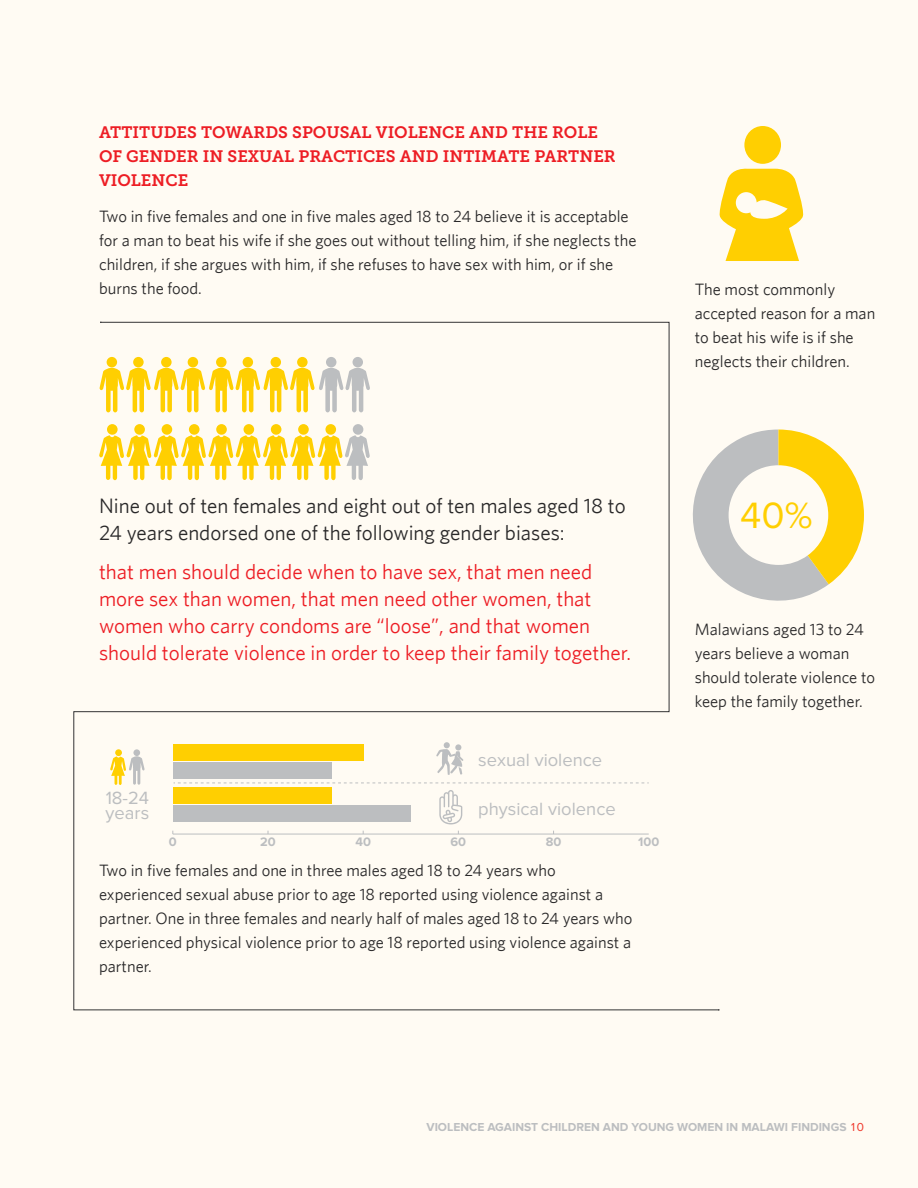
<style>
.page{position:relative;width:918px;height:1188px;background:#fffbf3}
.page>*{position:absolute;margin:0;border:0;box-sizing:border-box;transform-origin:0 0}
.t1{font:37.95px "Proxima Nova";color:#ffcf01}
.t2{font:21px/27px "Whitney";color:#ed1d24}
.t3{font:21px/27px "Whitney";color:#292829}
.t4{font:18.3px/15.3px "Proxima Nova";color:#bcbec0}
.t5{font:16.5px/24px "Whitney";color:#292829}
.t6{font:16.5px/24px "Museo Slab 700";color:#ed1d24}
.t7{font:700 12.75px "Proxima Nova";color:#bcbec0}
.t8{font:700 12px "Proxima Nova";color:#bcbec0}
.s1{font-weight:400;color:#ef382c}
</style>
<div class="page">
<svg style="left:719px;top:430px;width:145px;height:171px"></svg>
<div style="left:744px;top:126px;width:37px;height:38px;background:#ffcf01;border-radius:50%"></div>
<svg style="left:719px;top:168px;width:85px;height:93px"></svg>
<svg style="left:73px;top:322px;width:646px;height:688px"></svg>
<div style="left:173px;top:744px;width:190px;height:16px;background:#ffcf01"></div>
<div style="left:173px;top:787px;width:158px;height:17px;background:#ffcf01"></div>
<div style="left:173px;top:762px;width:158px;height:16px;background:#bcbec0"></div>
<div style="left:173px;top:806px;width:238px;height:16px;background:#bcbec0"></div>
<hr style="left:173px;top:834px;width:476px;height:1px;background:#bcbec0">
<svg style="left:174px;top:783px;width:475px;height:1px"></svg>
<svg style="left:110px;top:749px;width:35px;height:36px"></svg>
<svg style="left:439px;top:790px;width:23px;height:34px"></svg>
<svg style="left:436px;top:742px;width:28px;height:33px"></svg>
<p class="t6" style="left:99px;top:121px;width:518px">ATTITUDES TOWARDS SPOUSAL VIOLENCE AND THE ROLE<br>OF GENDER IN SEXUAL PRACTICES AND INTIMATE PARTNER<br>VIOLENCE</p>
<p class="t5" style="left:99px;top:204px;width:539px">Two in five females and one in five males aged 18 to 24 believe it is acceptable for a man to beat his wife if she goes out without telling him, if she neglects the children, if she argues with him, if she refuses to have sex with him, or if she burns the food.</p>
<p class="t5" style="left:695px;top:276px;width:182px">The most commonly accepted reason for a man to beat his wife is if she neglects their children.</p>
<p class="t3" style="left:99px;top:492px;width:528px">Nine out of ten females and eight out of ten males aged 18 to<br>24 years endorsed one of the following gender biases:</p>
<p class="t2" style="left:99px;top:558px;width:534px">that men should decide when to have sex, that men need more sex than women, that men need other women, that women who carry condoms are “loose”, and that women should tolerate violence in order to keep their family together.</p>
<p class="t4" style="left:106px;top:790px;width:45px">18-24 years</p>
<p class="t4" style="left:478px;top:753px;width:126px">sexual violence</p>
<p class="t4" style="left:478px;top:801px;width:139px">physical violence</p>
<p class="t7" style="left:169px;top:834px;width:9px">0</p>
<p class="t7" style="left:260px;top:834px;width:17px">20</p>
<p class="t7" style="left:355px;top:834px;width:17px">40</p>
<p class="t7" style="left:451px;top:834px;width:17px">60</p>
<p class="t7" style="left:546px;top:834px;width:17px">80</p>
<p class="t7" style="left:638px;top:834px;width:23px">100</p>
<p class="t5" style="left:99px;top:858px;width:535px">Two in five females and one in three males aged 18 to 24 years who experienced sexual abuse prior to age 18 reported using violence against a partner. One in three females and nearly half of males aged 18 to 24 years who experienced physical violence prior to age 18 reported using violence against a partner.</p>
<h1 class="t1" style="left:740px;top:493px;width:74px">40%</h1>
<p class="t5" style="left:695px;top:617px;width:182px">Malawians aged 13 to 24 years believe a woman should tolerate violence to keep the family together.</p>
<p class="t8" style="left:426px;top:1120px;width:439px">VIOLENCE AGAINST CHILDREN AND YOUNG WOMEN IN MALAWI FINDINGS <span class="s1">10</span></p>
</div>
